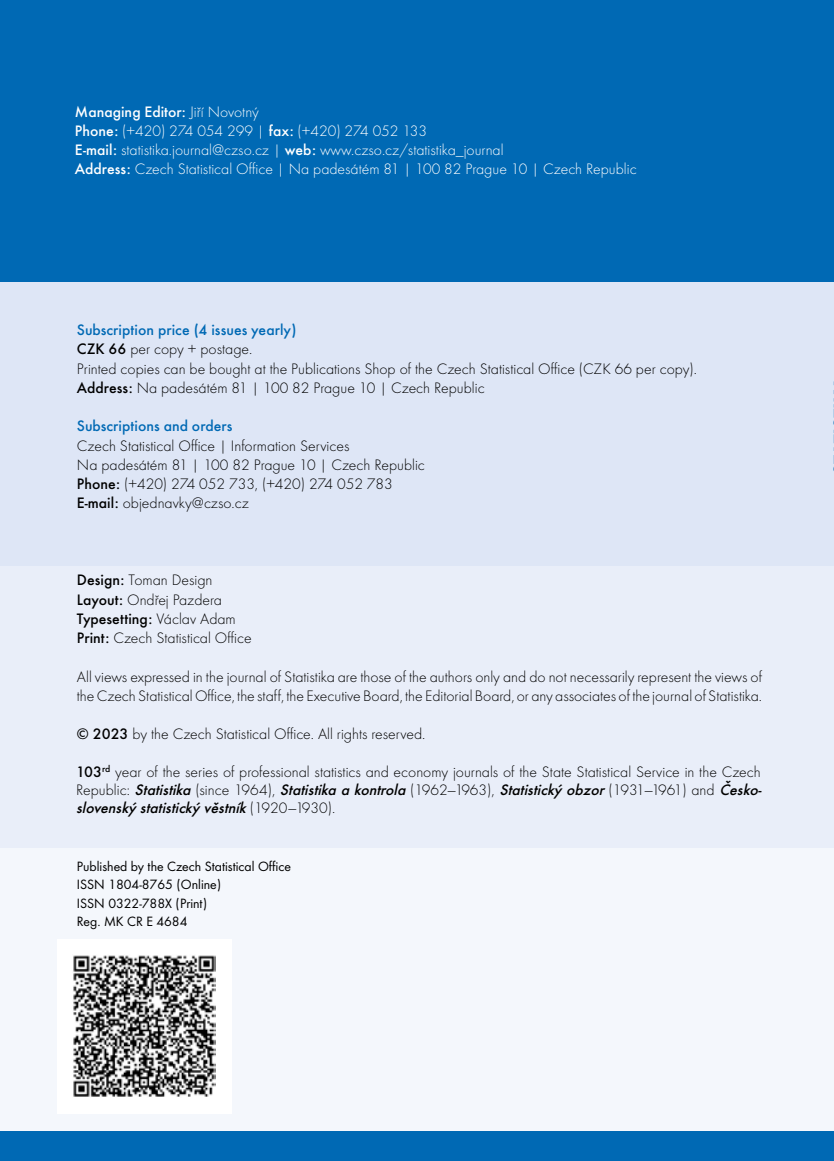
<style>
.page{position:relative;width:834px;height:1161px;background:#fff}
.page>*{position:absolute;margin:0;border:0;box-sizing:border-box;transform-origin:0 0}
.t1{font:15.75px/19.2px "Futura TOT Ligh";color:#000}
.t2{font:15.75px/18.9px "Futura TOT Ligh";color:#fff}
.t3{font:italic 500 15.75px/18.2px "Futura TOT";color:#000}
.t4{font:500 15.75px "Futura";color:#0069b4}
.t5{font:500 15.75px "Futura";color:#fff}
.t6{font:500 15.75px "Futura";color:#000}
.t7{font:14px/18.2px "Futura Boo";color:#000}
.s1{font-family:"Futura TOT Ligh";font-weight:400}
.s2{font-family:"Futura";font-weight:500}
.s3{font-family:"Futura TOT";font-weight:500}
.s4{font-family:"Futura TOT Ligh";font-weight:400;font-style:normal}
</style>
<div class="page">
<div style="left:0;top:0;width:833px;height:283px;background:#0069b4"></div>
<div style="left:0;top:283px;width:833px;height:283px;background:#dee6f6"></div>
<div style="left:0;top:566px;width:833px;height:282px;background:#e9eef9"></div>
<div style="left:0;top:848px;width:833px;height:284px;background:#f4f7fc"></div>
<div style="left:0;top:1131px;width:833px;height:30px;background:#0069b4"></div>
<svg style="left:833px;top:376px;width:1px;height:98px"></svg>
<div style="left:57px;top:939px;width:175px;height:174px;background:#fff"></div>
<img style="left:73px;top:955px;width:143px;height:142px">
<p class="t5" style="left:75px;top:103px;width:185px">Managing Editor: <span class="s1">Jiří Novotný</span></p>
<p class="t2" style="left:75px;top:122px;width:563px"><span class="s2">Phone:</span> (+420) 274 054 299 | <span class="s2">fax:</span> (+420) 274 052 133<br><span class="s2">E-mail:</span> statistika.journal@czso.cz | <span class="s2">web:</span> www.czso.cz/statistika_journal<br><span class="s2">Address:</span> Czech Statistical Office | Na padesátém 81 | 100 82 Prague 10 | Czech Republic</p>
<p class="t4" style="left:77px;top:321px;width:221px">Subscription price (4 issues yearly)</p>
<p class="t1" style="left:77px;top:340px;width:621px"><span class="s2">CZK 66</span> per copy + postage.<br>Printed copies can be bought at the Publications Shop of the Czech Statistical Office (CZK 66 per copy).<br><span class="s2">Address:</span> Na padesátém 81 | 100 82 Prague 10 | Czech Republic</p>
<p class="t4" style="left:77px;top:417px;width:157px">Subscriptions and orders</p>
<p class="t1" style="left:77px;top:436px;width:349px">Czech Statistical Office | Information Services<br>Na padesátém 81 | 100 82 Prague 10 | Czech Republic <span class="s2">Phone:</span> (+420) 274 052 733, (+420) 274 052 783<br><span class="s3">E</span><span class="s2">-mail:</span> objednavky@czso.cz</p>
<p class="t1" style="left:77px;top:571px;width:146px"><span class="s2">Design:</span> Toman Design<br><span class="s2">Layout:</span> Ondřej Pazdera</p>
<p class="t6" style="left:77px;top:609px;width:160px">Typesetting: <span class="s1">Václav Adam</span></p>
<p class="t1" style="left:77px;top:628px;width:176px"><span class="s2">Print:</span> Czech Statistical Office</p>
<p class="t1" style="left:77px;top:667px;width:686px">All views expressed in the journal of Statistika are those of the authors only and do not necessarily represent the views of the Czech Statistical Office, the staff, the Executive Board, the Editorial Board, or any associates of the journal of Statistika.</p>
<p class="t1" style="left:77px;top:725px;width:350px"><span class="s2">© 2023</span> by the Czech Statistical Office. All rights reserved.</p>
<p class="t1" style="left:76px;top:762px;width:686px"><span class="s3">103</span><sup>rd</sup> year of the series of professional statistics and economy journals of the State Statistical Service in the Czech</p>
<p class="t3" style="left:76px;top:780px;width:689px"><span class="s4">R e p u b l i c :</span> Statistika <span class="s4">( s i n c e 1 9 6 4 ) ,</span> Statistika a kontrola <span class="s4">( 1 9 6 2 </span><sup>_</sup> <span class="s4">19 6 3 ) ,</span> Statistický obzor<span class="s4">( 1 9 31 </span><sup>_</sup> <span class="s4">19 61 ) a n d</span> Česko&shy;slovenský statistický věstník<span class="s4">( 1 9 2 0 </span><sup>_</sup> <span class="s4">19 3 0 ) .</span></p>
<p class="t7" style="left:77px;top:857px;width:215px">Published by the Czech Statistical Office<br>ISSN 1804-8765 (Online)<br>ISSN 0322-788X (Print)<br>Reg. MK CR E 4684</p>
</div>
